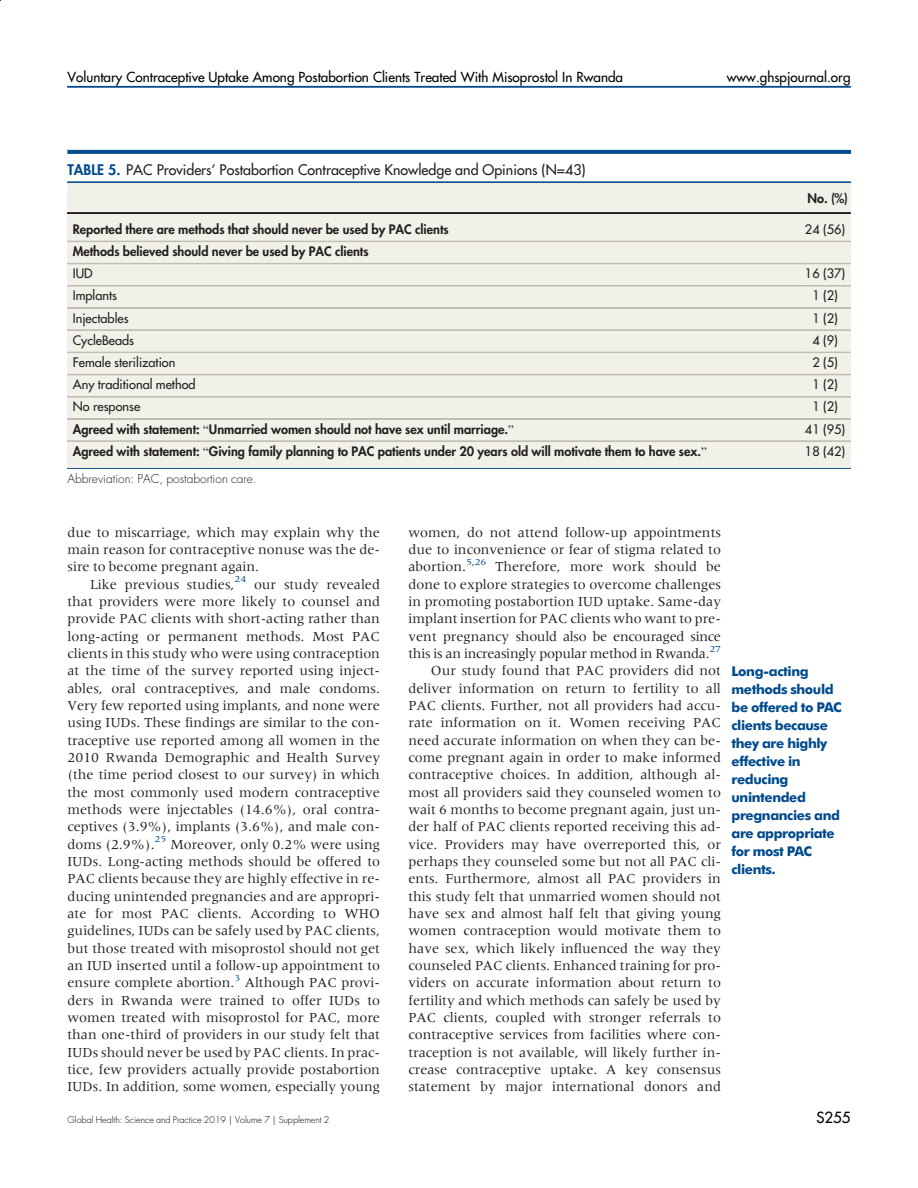
<style>
.page{position:relative;width:918px;height:1188px;background:#fff}
.page>*{position:absolute;margin:0;border:0;box-sizing:border-box;transform-origin:0 0}
.t1{font:15px "Adv OT144 a 03 c 1";color:#000}
.t2{font:14.25px/17.4px "Adv OT2 cddb 7 b 9";color:#231f20;text-align:right}
.t3{font:14.25px "Adv OT144 a 03 c 1";color:#231f20}
.t4{font:13.5px/18px "Adv T Tf 7146 dfe.B";letter-spacing:-.03em;color:#004a8d}
.t5{font:13.5px "Adv OT144 a 03 c 1";color:#000}
.t6{font:12.75px/22.2px "Adv OT1415 ea 69.B";color:#231f20}
.t7{font:12.75px "Adv OT144 a 03 c 1";color:#231f20}
.t8{font:12px "Adv O Ta 6 d 68 ffe";color:#231f20}
.t9{font:9px "Adv O Ta 6 d 68 ffe";color:#000}
.s1{font-family:"Adv OT1415 ea 69.B";color:#004a8d}
.s2{font-style:inherit}
.s3{font-family:"Adv OT144 a 03 c 1"}
.s4{font-family:"Adv TT5843 c 571"}
</style>
<div class="page">
<div style="left:68px;top:193px;width:782px;height:266px;background:#f2f1e9"></div>
<div style="left:68px;top:182px;width:782px;height:1px;background:#004a8d;border:1px solid #004a8d"></div>
<div style="left:68px;top:183px;width:782px;height:10px;background:#f2f1e9"></div>
<div style="left:68px;top:468px;width:782px;height:1px;background:#004a8d;border:1px solid #004a8d"></div>
<div style="left:68px;top:459px;width:782px;height:9px;background:#f2f1e9;border:1px solid #f2f1e9"></div>
<hr style="left:68px;top:213px;width:737px;height:1px;background:#231f20">
<hr style="left:805px;top:213px;width:45px;height:1px;background:#231f20">
<hr style="left:68px;top:241px;width:737px;height:1px;background:#c0bdb3">
<hr style="left:805px;top:241px;width:45px;height:1px;background:#c0bdb3">
<hr style="left:68px;top:263px;width:737px;height:1px;background:#c0bdb3">
<hr style="left:805px;top:263px;width:45px;height:1px;background:#c0bdb3">
<div style="left:68px;top:286px;width:737px;height:1px;background:#c0bdb3;border:1px solid #c0bdb3"></div>
<div style="left:805px;top:286px;width:45px;height:1px;background:#c0bdb3;border:1px solid #c0bdb3"></div>
<hr style="left:68px;top:308px;width:737px;height:1px;background:#c0bdb3">
<hr style="left:805px;top:308px;width:45px;height:1px;background:#c0bdb3">
<hr style="left:68px;top:330px;width:737px;height:1px;background:#c0bdb3">
<hr style="left:805px;top:330px;width:45px;height:1px;background:#c0bdb3">
<hr style="left:68px;top:352px;width:737px;height:1px;background:#c0bdb3">
<hr style="left:805px;top:352px;width:45px;height:1px;background:#c0bdb3">
<hr style="left:68px;top:374px;width:737px;height:1px;background:#c0bdb3">
<hr style="left:805px;top:374px;width:45px;height:1px;background:#c0bdb3">
<div style="left:68px;top:397px;width:737px;height:1px;background:#c0bdb3;border:1px solid #c0bdb3"></div>
<div style="left:805px;top:397px;width:45px;height:1px;background:#c0bdb3;border:1px solid #c0bdb3"></div>
<hr style="left:68px;top:419px;width:737px;height:1px;background:#c0bdb3">
<hr style="left:805px;top:419px;width:45px;height:1px;background:#c0bdb3">
<hr style="left:68px;top:441px;width:737px;height:1px;background:#c0bdb3">
<hr style="left:805px;top:441px;width:45px;height:1px;background:#c0bdb3">
<div style="left:68px;top:150px;width:782px;height:3px;background:#004a8d;border:1px solid #004a8d"></div>
<hr style="left:68px;top:86px;width:782px;height:1px;background:#004a8d">
<p class="t5" style="left:68px;top:70px;width:557px">Voluntary Contraceptive Uptake Among Postabortion Clients Treated With Misoprostol In Rwanda</p>
<p class="t5" style="left:727px;top:70px;width:125px">www.ghspjournal.org</p>
<p class="t3" style="left:68px;top:162px;width:520px"><span class="s1">TABLE 5.</span> PAC Providers<span class="s2">’</span> Postabortion Contraceptive Knowledge and Opinions (N=43)</p>
<p class="t6" style="left:808px;top:189px;width:42px">No. (%)</p>
<p class="t6" style="left:73px;top:219px;width:378px">Reported there are methods that should never be used by PAC clients</p>
<p class="t7" style="left:805px;top:223px;width:42px">24 (56)</p>
<p class="t6" style="left:73px;top:241px;width:297px">Methods believed should never be used by PAC clients<br><span class="s3">IUD</span></p>
<p class="t7" style="left:805px;top:267px;width:42px">16 (37)</p>
<p class="t7" style="left:73px;top:289px;width:46px">Implants</p>
<p class="t7" style="left:812px;top:289px;width:27px">1 (2)</p>
<p class="t7" style="left:73px;top:312px;width:57px">Injectables</p>
<p class="t7" style="left:812px;top:312px;width:27px">1 (2)</p>
<p class="t7" style="left:73px;top:334px;width:63px">CycleBeads</p>
<p class="t7" style="left:812px;top:334px;width:27px">4 (9)</p>
<p class="t7" style="left:73px;top:356px;width:104px">Female sterilization</p>
<p class="t7" style="left:812px;top:356px;width:27px">2 (5)</p>
<p class="t7" style="left:73px;top:378px;width:124px">Any traditional method</p>
<p class="t7" style="left:812px;top:378px;width:27px">1 (2)</p>
<p class="t7" style="left:73px;top:400px;width:69px">No response</p>
<p class="t7" style="left:812px;top:400px;width:27px">1 (2)</p>
<p class="t6" style="left:73px;top:419px;width:443px">Agreed with statement: <span class="s4">“</span>Unmarried women should not have sex until marriage.<span class="s4">”</span></p>
<p class="t7" style="left:805px;top:423px;width:42px">41 (95)</p>
<p class="t6" style="left:73px;top:441px;width:636px">Agreed with statement: <span class="s4">“</span>Giving family planning to PAC patients under 20 years old will motivate them to have sex.<span class="s4">”</span></p>
<p class="t7" style="left:805px;top:445px;width:42px">18 (42)</p>
<p class="t8" style="left:68px;top:472px;width:191px">Abbreviation: PAC, postabortion care.</p>
<p class="t2" style="left:68px;top:525px;width:314px">due to miscarriage, which may explain why the</p>
<p class="t2" style="left:68px;top:542px;width:314px">main reason for contraceptive nonuse was the de-</p>
<p class="t2" style="left:68px;top:559px;width:193px">sire to become pregnant again.</p>
<p class="t2" style="left:90px;top:577px;width:291px">Like previous studies,<sup>24</sup> our study revealed</p>
<p class="t2" style="left:68px;top:594px;width:314px">that providers were more likely to counsel and</p>
<p class="t2" style="left:68px;top:611px;width:314px">provide PAC clients with short-acting rather than</p>
<p class="t2" style="left:68px;top:629px;width:314px">long-acting or permanent methods. Most PAC</p>
<p class="t2" style="left:68px;top:646px;width:314px">clients in this study who were using contraception</p>
<p class="t2" style="left:68px;top:663px;width:314px">at the time of the survey reported using inject-</p>
<p class="t2" style="left:68px;top:681px;width:314px">ables, oral contraceptives, and male condoms.</p>
<p class="t2" style="left:68px;top:698px;width:314px">Very few reported using implants, and none were</p>
<p class="t2" style="left:68px;top:715px;width:314px">using IUDs. These findings are similar to the con-</p>
<p class="t2" style="left:68px;top:733px;width:314px">traceptive use reported among all women in the</p>
<p class="t2" style="left:68px;top:750px;width:314px">2010 Rwanda Demographic and Health Survey</p>
<p class="t2" style="left:68px;top:767px;width:314px">(the time period closest to our survey) in which</p>
<p class="t2" style="left:68px;top:785px;width:314px">the most commonly used modern contraceptive</p>
<p class="t2" style="left:68px;top:802px;width:314px">methods were injectables (14.6%), oral contra-</p>
<p class="t2" style="left:68px;top:819px;width:314px">ceptives (3.9%), implants (3.6%), and male con-</p>
<p class="t2" style="left:68px;top:837px;width:314px">doms (2.9%).<sup>25</sup> Moreover, only 0.2% were using</p>
<p class="t2" style="left:68px;top:854px;width:314px">IUDs. Long-acting methods should be offered to</p>
<p class="t2" style="left:68px;top:871px;width:314px">PAC clients because they are highly effective in re-</p>
<p class="t2" style="left:68px;top:889px;width:314px">ducing unintended pregnancies and are appropri-</p>
<p class="t2" style="left:68px;top:906px;width:314px">ate for most PAC clients. According to WHO</p>
<p class="t2" style="left:68px;top:923px;width:314px">guidelines, IUDs can be safely used by PAC clients,</p>
<p class="t2" style="left:68px;top:941px;width:314px">but those treated with misoprostol should not get</p>
<p class="t2" style="left:68px;top:958px;width:314px">an IUD inserted until a follow-up appointment to</p>
<p class="t2" style="left:68px;top:975px;width:314px">ensure complete abortion.<sup>3</sup> Although PAC provi-</p>
<p class="t2" style="left:68px;top:993px;width:314px">ders in Rwanda were trained to offer IUDs to</p>
<p class="t2" style="left:68px;top:1010px;width:314px">women treated with misoprostol for PAC, more</p>
<p class="t2" style="left:68px;top:1027px;width:314px">than one-third of providers in our study felt that</p>
<p class="t2" style="left:68px;top:1045px;width:314px">IUDs should never be used by PAC clients. In prac-</p>
<p class="t2" style="left:68px;top:1062px;width:314px">tice, few providers actually provide postabortion</p>
<p class="t2" style="left:68px;top:1079px;width:314px">IUDs. In addition, some women, especially young</p>
<p class="t2" style="left:409px;top:525px;width:314px">women, do not attend follow-up appointments due to inconvenience or fear of stigma related to abortion.<sup>5</sup><sup>,</sup><sup>26</sup> Therefore, more work should be done to explore strategies to overcome challenges in promoting postabortion IUD uptake. Same-day implant insertion for PAC clients who want to pre&shy;vent pregnancy should also be encouraged since this is an increasingly popular method in Rwanda.<sup>27<br></sup>Our study found that PAC providers did not deliver information on return to fertility to all PAC clients. Further, not all providers had accu&shy;rate information on it. Women receiving PAC need accurate information on when they can be&shy;come pregnant again in order to make informed contraceptive choices. In addition, although al&shy;most all providers said they counseled women to wait 6 months to become pregnant again, just un&shy;der half of PAC clients reported receiving this ad&shy;vice. Providers may have overreported this, or perhaps they counseled some but not all PAC cli&shy;ents. Furthermore, almost all PAC providers in this study felt that unmarried women should not have sex and almost half felt that giving young women contraception would motivate them to have sex, which likely influenced the way they counseled PAC clients. Enhanced training for pro&shy;viders on accurate information about return to fertility and which methods can safely be used by PAC clients, coupled with stronger referrals to contraceptive services from facilities where con&shy;traception is not available, will likely further in&shy;crease contraceptive uptake. A key consensus statement by major international donors and</p>
<p class="t4" style="left:732px;top:664px;width:112px">Long-acting methods should be offered to PAC clients because they are highly effective in reducing unintended pregnancies and are appropriate for most PAC clients.</p>
<p class="t9" style="left:68px;top:1114px;width:264px">Global Health: Science and Practice 2019 | Volume 7 | Supplement 2</p>
<p class="t1" style="left:816px;top:1109px;width:36px">S255</p>
</div>
